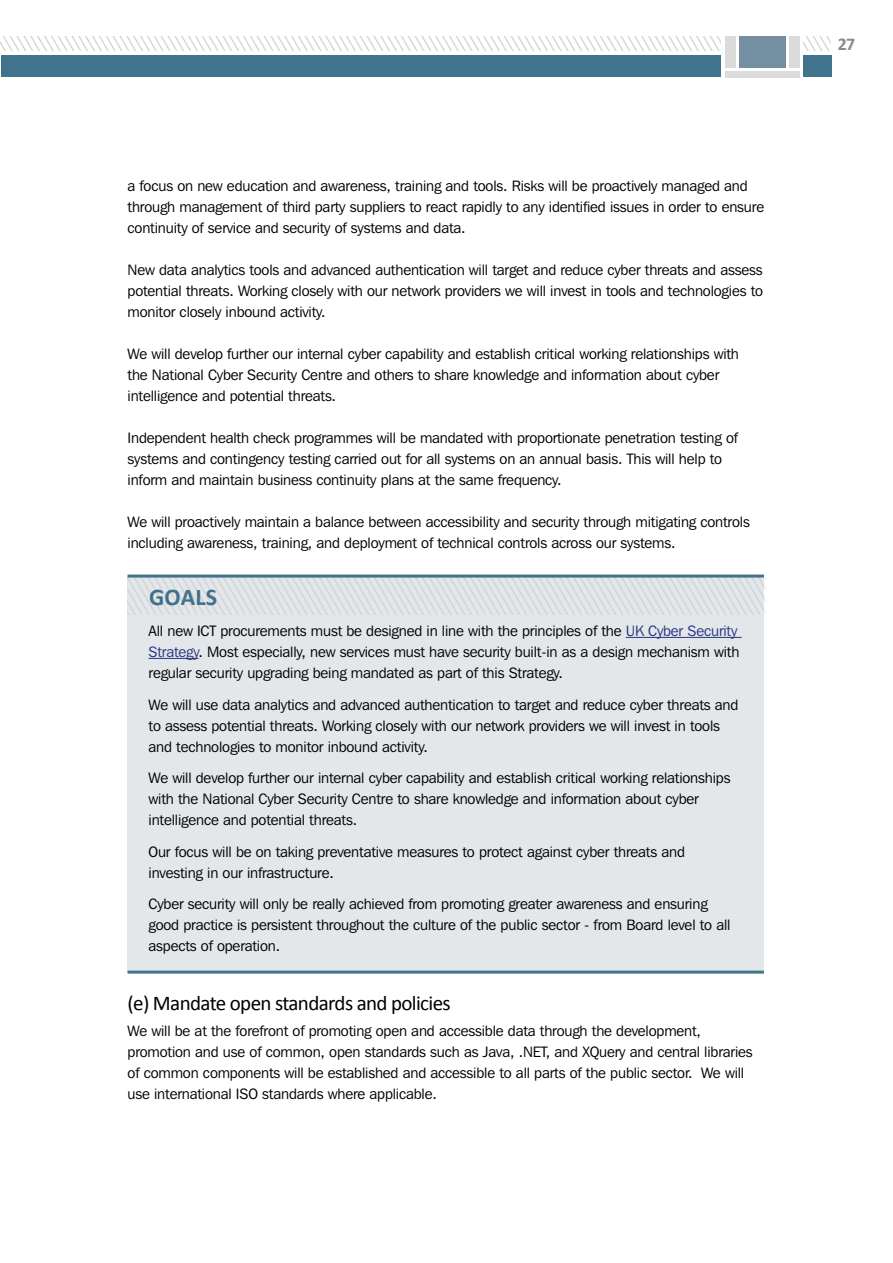
<style>
.page{position:relative;width:893px;height:1263px;background:#fff}
.page>*{position:absolute;margin:0;border:0;box-sizing:border-box;transform-origin:0 0}
.t1{font:700 24px "Calibri";letter-spacing:.01em;color:#42738d}
.t2{font:21px "Calibri";letter-spacing:-.03em;color:#000}
.t3{font:700 18px "Calibri";color:#8a8a8d}
.t4{font:15px/21px "Franklin Gothic IT Cby BT";letter-spacing:-.01em;color:#000}
.s1{color:#283583}
</style>
<div class="page">
<svg style="left:0;top:36px;width:831px;height:41px"></svg>
<div style="left:722px;top:33px;width:81px;height:47px;background:#fff"></div>
<div style="left:725px;top:71px;width:75px;height:6px;background:#dbdbdb"></div>
<div style="left:739px;top:36px;width:47px;height:32px;background:#738fa1"></div>
<div style="left:725px;top:36px;width:11px;height:32px;background:#dbdbdb"></div>
<div style="left:789px;top:36px;width:11px;height:32px;background:#dbdbdb"></div>
<div style="left:128px;top:576px;width:636px;height:396px;background:#e3e7ea"></div>
<hr style="left:128px;top:574px;width:636px;height:3px;background:#42738d">
<hr style="left:128px;top:970px;width:636px;height:3px;background:#42738d">
<hr style="left:626px;top:637px;width:116px;height:1px;background:#283583">
<hr style="left:149px;top:658px;width:49px;height:1px;background:#283583">
<svg style="left:128px;top:577px;width:637px;height:38px"></svg>
<p class="t4" style="left:128px;top:175px;width:638px">a focus on new education and awareness, training and tools. Risks will be proactively managed and through management of third party suppliers to react rapidly to any identified issues in order to ensure continuity of service and security of systems and data.</p>
<p class="t4" style="left:128px;top:259px;width:637px;text-align:justify">New data analytics tools and advanced authentication will target and reduce cyber threats and assess potential threats. Working closely with our network providers we will invest in tools and technologies to monitor closely inbound activity.</p>
<p class="t4" style="left:128px;top:343px;width:613px">We will develop further our internal cyber capability and establish critical working relationships with the National Cyber Security Centre and others to share knowledge and information about cyber intelligence and potential threats.</p>
<p class="t4" style="left:128px;top:427px;width:612px">Independent health check programmes will be mandated with proportionate penetration testing of systems and contingency testing carried out for all systems on an annual basis. This will help to inform and maintain business continuity plans at the same frequency.</p>
<p class="t4" style="left:128px;top:511px;width:624px">We will proactively maintain a balance between accessibility and security through mitigating controls including awareness, training, and deployment of technical controls across our systems.</p>
<p class="t1" style="left:149px;top:582px;width:70px">GOALS</p>
<p class="t4" style="left:149px;top:620px;width:592px">All new ICT procurements must be designed in line with the principles of the <span class="s1">UK Cyber Security<br>Strategy</span>. Most especially, new services must have security built-in as a design mechanism with regular security upgrading being mandated as part of this Strategy.</p>
<p class="t4" style="left:149px;top:694px;width:591px">We will use data analytics and advanced authentication to target and reduce cyber threats and to assess potential threats. Working closely with our network providers we will invest in tools and technologies to monitor inbound activity.</p>
<p class="t4" style="left:149px;top:767px;width:583px">We will develop further our internal cyber capability and establish critical working relationships with the National Cyber Security Centre to share knowledge and information about cyber intelligence and potential threats.</p>
<p class="t4" style="left:149px;top:841px;width:538px">Our focus will be on taking preventative measures to protect against cyber threats and investing in our infrastructure.</p>
<p class="t4" style="left:149px;top:893px;width:583px">Cyber security will only be really achieved from promoting greater awareness and ensuring good practice is persistent throughout the culture of the public sector - from Board level to all aspects of operation.</p>
<p class="t2" style="left:128px;top:990px;width:325px">(e) Mandate open standards and policies</p>
<p class="t4" style="left:128px;top:1020px;width:627px">We will be at the forefront of promoting open and accessible data through the development, promotion and use of common, open standards such as Java, .NET, and XQuery and central libraries of common components will be established and accessible to all parts of the public sector. We will use international ISO standards where applicable.</p>
<p class="t3" style="left:838px;top:32px;width:19px">27</p>
</div>
